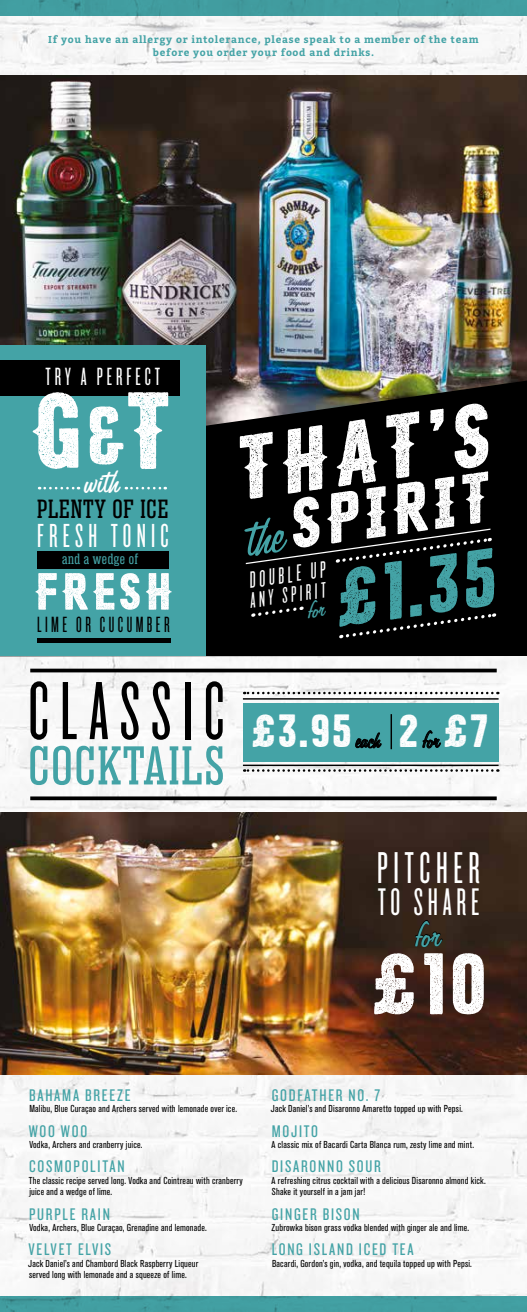
<style>
.page{position:relative;width:527px;height:1312px;background:#fff}
.page>*{position:absolute;margin:0;border:0;box-sizing:border-box;transform-origin:0 0}
.t1{font:300 109.38px "Roper Press";color:#fff}
.t2{font:300 90.62px "Roper Press";color:#fff}
.t3{font:300 87.25px "Roper Press";color:#fff}
.t4{font:85.62px "Knockout 26 Junior Flywght";letter-spacing:.125em;color:#000}
.t5{font:300 81.62px "Roper Press";color:#44a3a6}
.t6{font:300 71px "Roper Press";color:#fff}
.t7{font:54.38px "Rama Slab E";letter-spacing:.035em;color:#44a3a6}
.t8{font:300 52.25px "Roper Press";color:#fff}
.t9{font:300 46.5px "Roper Press";color:#fff}
.t10{font:46.25px "Knockout 26 Junior Flywght";letter-spacing:.12em;color:#fff}
.t11{font:41px "Freehand 575 BT Regular B";color:#44a3a6}
.t12{font:40px "Knockout 26 Junior Flywght";letter-spacing:.12em;color:#fff}
.t13{font:39.75px "Freehand 575 BT Regular B";color:#fff}
.t14{font:34.62px "Knockout 26 Junior Flywght";letter-spacing:.15em;color:#fff}
.t15{font:26.25px "Rama Slab E";letter-spacing:.035em;color:#000}
.t16{font:25.88px "Knockout 26 Junior Flywght";letter-spacing:.15em;color:#fff}
.t17{font:24.25px "Knockout 26 Junior Flywght";color:#fff}
.t18{font:23px "Knockout 26 Junior Flywght";color:#fff}
.t19{font:22.88px "Knockout 26 Junior Flywght";letter-spacing:.15em;color:#000}
.t20{font:17.5px "Knockout 28 Junior Feathrwt";letter-spacing:.1em;color:#44a3a6}
.t21{font:14.88px "Rama Slab E";letter-spacing:.035em;color:#44a3a6}
.t22{font:condensed 10px/11.2px "Akzidenz Grotesk BE";letter-spacing:.015em;color:#000}
.t23{font:700 10px/12.5px "Bitter";letter-spacing:.07em;color:#44a3a6;text-align:center}
.s1{font-size:83.12px}
.s2{font-family:"Freehand 575 BT Regular B";font-weight:400;font-size:63.25px;color:#44a3a6}
.s3{font-family:"Freehand 575 BT Regular B";font-weight:400;font-size:26.25px;color:#000}
.s4{font-family:"Freehand 575 BT Regular B";font-weight:400;font-size:27px;color:#000}
</style>
<div class="page">
<div style="left:0;top:0;width:526px;height:1311px;background:#f7f7f7"></div>
<div style="left:0;top:0;width:526px;height:16px;background:#44a3a6"></div>
<div style="left:0;top:1295px;width:526px;height:16px;background:#44a3a6"></div>
<img style="left:0;top:75px;width:526px;height:304px">
<svg style="left:0;top:379px;width:526px;height:353px;fill:#000"></svg>
<img style="left:0;top:812px;width:526px;height:262px">
<div style="left:0;top:345px;width:205px;height:311px;background:#44a3a6"></div>
<div style="left:0;top:360px;width:179px;height:35px;background:#000"></div>
<div style="left:37px;top:637px;width:133px;height:5px;background:#000"></div>
<div style="left:37px;top:551px;width:131px;height:18px;background:#000"></div>
<svg style="left:39px;top:486px;width:40px;height:3px"></svg>
<svg style="left:126px;top:486px;width:40px;height:3px"></svg>
<svg style="left:252px;top:605px;width:50px;height:13px"></svg>
<svg style="left:244px;top:527px;width:247px;height:38px;background:#0d0d0d"></svg>
<svg style="left:340px;top:611px;width:154px;height:28px;background:#0b0b0b"></svg>
<svg style="left:30px;top:668px;width:466px;height:4px;background:#282828"></svg>
<svg style="left:30px;top:796px;width:466px;height:4px;background:#1c1c1c"></svg>
<svg style="left:414px;top:919px;width:28px;height:28px"></svg>
<div style="left:243px;top:702px;width:255px;height:59px;background:#44a3a6"></div>
<svg style="left:244px;top:691px;width:254px;height:3px"></svg>
<svg style="left:244px;top:769px;width:254px;height:2px"></svg>
<hr style="left:243px;top:698px;width:255px;height:1px;background:#000">
<hr style="left:243px;top:764px;width:255px;height:1px;background:#000">
<svg style="left:355px;top:732px;width:26px;height:16px"></svg>
<svg style="left:422px;top:730px;width:18px;height:18px"></svg>
<hr style="left:390px;top:714px;width:1px;height:35px;background:#000">
<svg style="left:308px;top:599px;width:18px;height:19px"></svg>
<p class="t23" style="left:48px;top:33px;width:431px">If you have an allergy or intolerance, please speak to a member of the team before you order your food and drinks.</p>
<h3 class="t16" style="left:45px;top:362px;width:116px">TRY A PERFECT</h3>
<h1 class="t1" style="left:27px;top:366px;width:148px">G<span class="s1">&amp;</span>T</h1>
<h2 class="t2" style="left:223px;top:417px;width:262px;rotate:-8deg">THAT’S</h2>
<h3 class="t13" style="left:85px;top:460px;width:37px">with</h3>
<h3 class="t6" style="left:240px;top:489px;width:246px;rotate:-8deg"><span class="s2">the</span>SPIRIT</h3>
<h3 class="t17" style="left:247px;top:566px;width:78px;rotate:-8deg">DOUBLE UP</h3>
<h3 class="t15" style="left:37px;top:495px;width:132px">PLENTY OF ICE</h3>
<h3 class="t14" style="left:37px;top:516px;width:133px">FRESH TONIC</h3>
<h3 class="t21" style="left:62px;top:551px;width:77px">and a wedge of</h3>
<h3 class="t8" style="left:32px;top:560px;width:144px">FRESH</h3>
<h3 class="t19" style="left:37px;top:611px;width:134px">LIME OR CUCUMBER</h3>
<h3 class="t5" style="left:324px;top:552px;width:167px;rotate:-8deg">£1.35</h3>
<h3 class="t18" style="left:247px;top:587px;width:77px;rotate:-8deg">ANY SPIRIT</h3>
<h3 class="t4" style="left:28px;top:663px;width:197px">CLASSIC</h3>
<h3 class="t7" style="left:28px;top:736px;width:197px">COCKTAILS</h3>
<h3 class="t9" style="left:250px;top:703px;width:241px">£3.95<span class="s3">each</span> 2<span class="s4">for</span> £7</h3>
<h3 class="t10" style="left:377px;top:841px;width:104px">PITCHER</h3>
<h3 class="t12" style="left:377px;top:879px;width:103px">TO SHARE</h3>
<h3 class="t11" style="left:415px;top:912px;width:27px">for</h3>
<h3 class="t3" style="left:368px;top:932px;width:121px">£10</h3>
<h3 class="t20" style="left:29px;top:1083px;width:103px">BAHAMA BREEZE</h3>
<p class="t22" style="left:29px;top:1102px;width:209px">Malibu, Blue Curaçao and Archers served with lemonade over ice.</p>
<h3 class="t20" style="left:29px;top:1119px;width:60px">WOO WOO</h3>
<p class="t22" style="left:29px;top:1138px;width:114px">Vodka, Archers and cranberry juice.</p>
<h3 class="t20" style="left:29px;top:1155px;width:97px">COSMOPOLITAN</h3>
<p class="t22" style="left:29px;top:1174px;width:215px">The classic recipe served long. Vodka and Cointreau with cranberry juice and a wedge of lime.</p>
<h3 class="t20" style="left:29px;top:1202px;width:82px">PURPLE RAIN</h3>
<p class="t22" style="left:29px;top:1221px;width:179px">Vodka, Archers, Blue Curaçao, Grenadine and lemonade.</p>
<h3 class="t20" style="left:29px;top:1238px;width:84px">VELVET ELVIS</h3>
<p class="t22" style="left:28px;top:1257px;width:171px">Jack Daniel’s and Chambord Black Raspberry Liqueur served long with lemonade and a squeeze of lime.</p>
<h3 class="t20" style="left:271px;top:1083px;width:110px">GODFATHER NO. 7</h3>
<p class="t22" style="left:270px;top:1102px;width:193px">Jack Daniel’s and Disaronno Amaretto topped up with Pepsi.</p>
<h3 class="t20" style="left:271px;top:1119px;width:48px">MOJITO</h3>
<p class="t22" style="left:271px;top:1138px;width:204px">A classic mix of Bacardi Carta Blanca rum, zesty lime and mint.</p>
<h3 class="t20" style="left:271px;top:1155px;width:110px">DISARONNO SOUR</h3>
<p class="t22" style="left:271px;top:1174px;width:215px">A refreshing citrus cocktail with a delicious Disaronno almond kick.<br>Shake it yourself in a jam jar!</p>
<h3 class="t20" style="left:271px;top:1202px;width:89px">GINGER BISON</h3>
<p class="t22" style="left:271px;top:1221px;width:199px">Zubrowka bison grass vodka blended with ginger ale and lime.</p>
<h3 class="t20" style="left:271px;top:1238px;width:143px">LONG ISLAND ICED TEA</h3>
<p class="t22" style="left:272px;top:1257px;width:201px">Bacardi, Gordon’s gin, vodka, and tequila topped up with Pepsi.</p>
</div>
